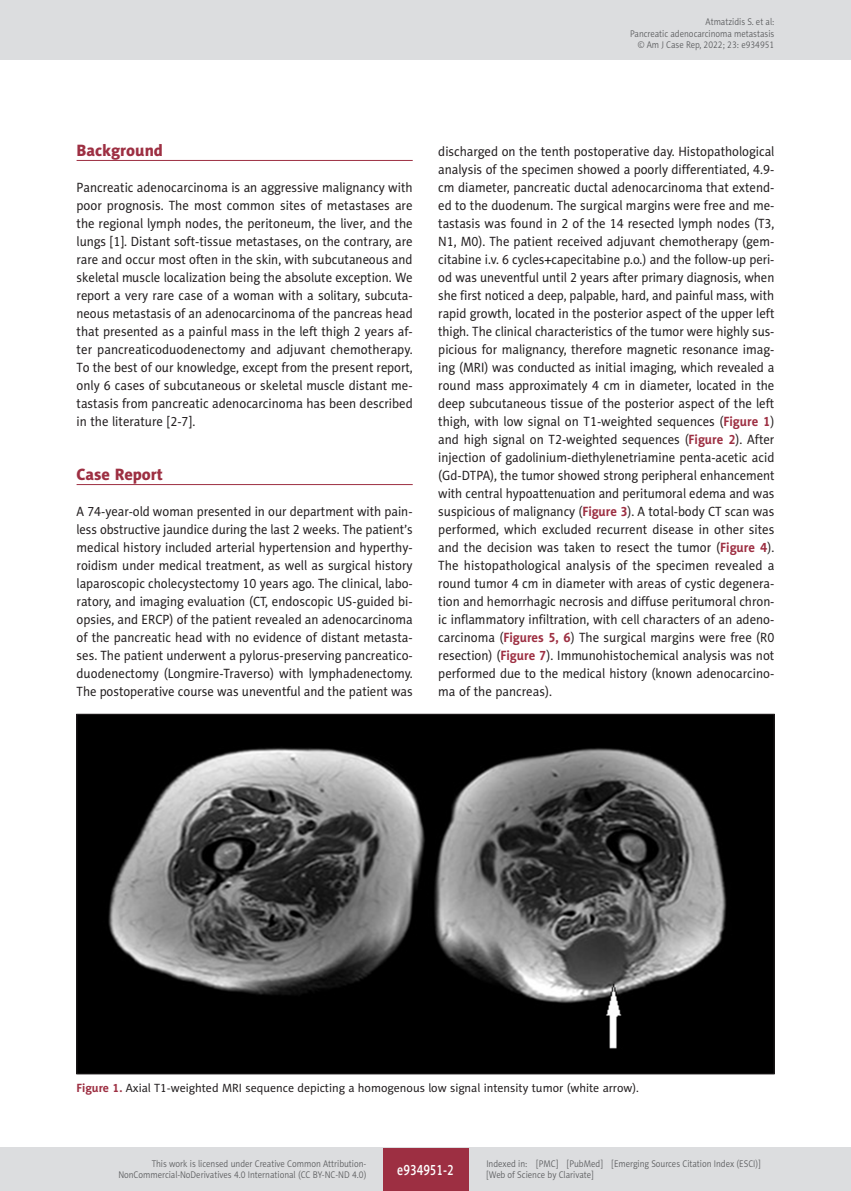
<style>
.page{position:relative;width:851px;height:1191px;background:#fff}
.page>*{position:absolute;margin:0;border:0;box-sizing:border-box;transform-origin:0 0}
.AJCR_Headline_1{font:16.5px "Naomi Sans EFN Heavy";color:#9d2f42}
.AJCR_e-PAGINA{font:15px "Naomi Sans EFN Medium";color:#fff;scale:.8 1}
.AJCR_Body{font:13.5px/18px "Naomi Sans EFN";color:#231f20;text-align:justify;scale:.95 1}
.AJCR_Rycina_tytul{font:12px "Naomi Sans EFN";color:#231f20}
.AJCR_pagina_zywa{font:9.75px/11.2px "Naomi Sans EFN Light";color:#57585a;text-align:right;scale:.9 1}
.AJCR_pagina_sygnatur{font:9.75px "Naomi Sans EFN Light";color:#57585a;scale:.9 1}
.s1{font-weight:700;color:#9d2f42}
</style>
<div class="page">
<hr style="left:77px;top:160px;width:335px;height:1px;background:#9d2f42">
<hr style="left:77px;top:484px;width:335px;height:1px;background:#9d2f42">
<img style="left:79px;top:716px;width:693px;height:356px">
<div style="left:0;top:0;width:850px;height:60px;background:#dcdddf"></div>
<hr style="left:850px;top:0;width:1px;height:60px;background:#dcdddf">
<div style="left:0;top:1148px;width:850px;height:43px;background:#dcdddf"></div>
<div style="left:383px;top:1147px;width:85px;height:43px;background:#9d2f42"></div>
<p class="AJCR_pagina_zywa" style="left:630px;top:16px;width:162px">Atmatzidis S. et al:<br>Pancreatic adenocarcinoma metastasis</p>
<p class="AJCR_pagina_sygnatur" style="left:637px;top:39px;width:153px">© Am J Case Rep, 2022; 23: e934951</p>
<p class="AJCR_Headline_1" style="left:77px;top:140px;width:88px">Background</p>
<p class="AJCR_Body" style="left:77px;top:178px;width:355px">Pancreatic adenocarcinoma is an aggressive malignancy with poor prognosis. The most common sites of metastases are the regional lymph nodes, the peritoneum, the liver, and the lungs [1]. Distant soft-tissue metastases, on the contrary, are rare and occur most often in the skin, with subcutaneous and skeletal muscle localization being the absolute exception. We report a very rare case of a woman with a solitary, subcuta&shy;neous metastasis of an adenocarcinoma of the pancreas head that presented as a painful mass in the left thigh 2 years af&shy;ter pancreaticoduodenectomy and adjuvant chemotherapy.<br>To the best of our knowledge, except from the present report, only 6 cases of subcutaneous or skeletal muscle distant me&shy;tastasis from pancreatic adenocarcinoma has been described in the literature [2-7].</p>
<p class="AJCR_Headline_1" style="left:77px;top:464px;width:88px">Case Report</p>
<p class="AJCR_Body" style="left:77px;top:502px;width:355px">A 74-year-old woman presented in our department with pain&shy;less obstructive jaundice during the last 2 weeks. The patient’s medical history included arterial hypertension and hyperthy&shy;roidism under medical treatment, as well as surgical history laparoscopic cholecystectomy 10 years ago. The clinical, labo&shy;ratory, and imaging evaluation (CT, endoscopic US-guided bi&shy;opsies, and ERCP) of the patient revealed an adenocarcinoma of the pancreatic head with no evidence of distant metasta&shy;ses. The patient underwent a pylorus-preserving pancreatico&shy;duodenectomy (Longmire-Traverso) with lymphadenectomy.<br>The postoperative course was uneventful and the patient was</p>
<p class="AJCR_Body" style="left:438px;top:142px;width:355px">discharged on the tenth postoperative day. Histopathological analysis of the specimen showed a poorly differentiated, 4.9- cm diameter, pancreatic ductal adenocarcinoma that extend&shy;ed to the duodenum. The surgical margins were free and me&shy;tastasis was found in 2 of the 14 resected lymph nodes (T3, N1, M0). The patient received adjuvant chemotherapy (gem&shy;citabine i.v. 6 cycles+capecitabine p.o.) and the follow-up peri&shy;od was uneventful until 2 years after primary diagnosis, when she first noticed a deep, palpable, hard, and painful mass, with rapid growth, located in the posterior aspect of the upper left thigh. The clinical characteristics of the tumor were highly sus&shy;picious for malignancy, therefore magnetic resonance imag&shy;ing (MRI) was conducted as initial imaging, which revealed a round mass approximately 4 cm in diameter, located in the deep subcutaneous tissue of the posterior aspect of the left thigh, with low signal on T1-weighted sequences (<span class="s1">Figure 1</span>) and high signal on T2-weighted sequences (<span class="s1">Figure 2</span>). After injection of gadolinium-diethylenetriamine penta-acetic acid (Gd-DTPA), the tumor showed strong peripheral enhancement with central hypoattenuation and peritumoral edema and was suspicious of malignancy (<span class="s1">Figure 3</span>). A total-body CT scan was performed, which excluded recurrent disease in other sites and the decision was taken to resect the tumor (<span class="s1">Figure 4</span>).<br>The histopathological analysis of the specimen revealed a round tumor 4 cm in diameter with areas of cystic degenera&shy;tion and hemorrhagic necrosis and diffuse peritumoral chron&shy;ic inflammatory infiltration, with cell characters of an adeno&shy;carcinoma (<span class="s1">Figures 5, 6</span>) The surgical margins were free (R0 resection) (<span class="s1">Figure 7</span>). Immunohistochemical analysis was not performed due to the medical history (known adenocarcino&shy;ma of the pancreas).</p>
<p class="AJCR_Rycina_tytul" style="left:77px;top:1081px;width:564px"><span class="s1">Figure 1.</span> Axial T1-weighted MRI sequence depicting a homogenous low signal intensity tumor (white arrow).</p>
<p class="AJCR_pagina_zywa" style="left:118px;top:1158px;width:277px">This work is licensed under Creative Common Attribution-<br>NonCommercial-NoDerivatives 4.0 International (CC BY-NC-ND 4.0)</p>
<p class="AJCR_e-PAGINA" style="left:397px;top:1160px;width:72px">e934951-2</p>
<p class="AJCR_pagina_zywa" style="left:486px;top:1158px;width:306px;text-align:left">Indexed in: [PMC] [PubMed] [Emerging Sources Citation Index (ESCI)] [Web of Science by Clarivate]</p>
</div>
